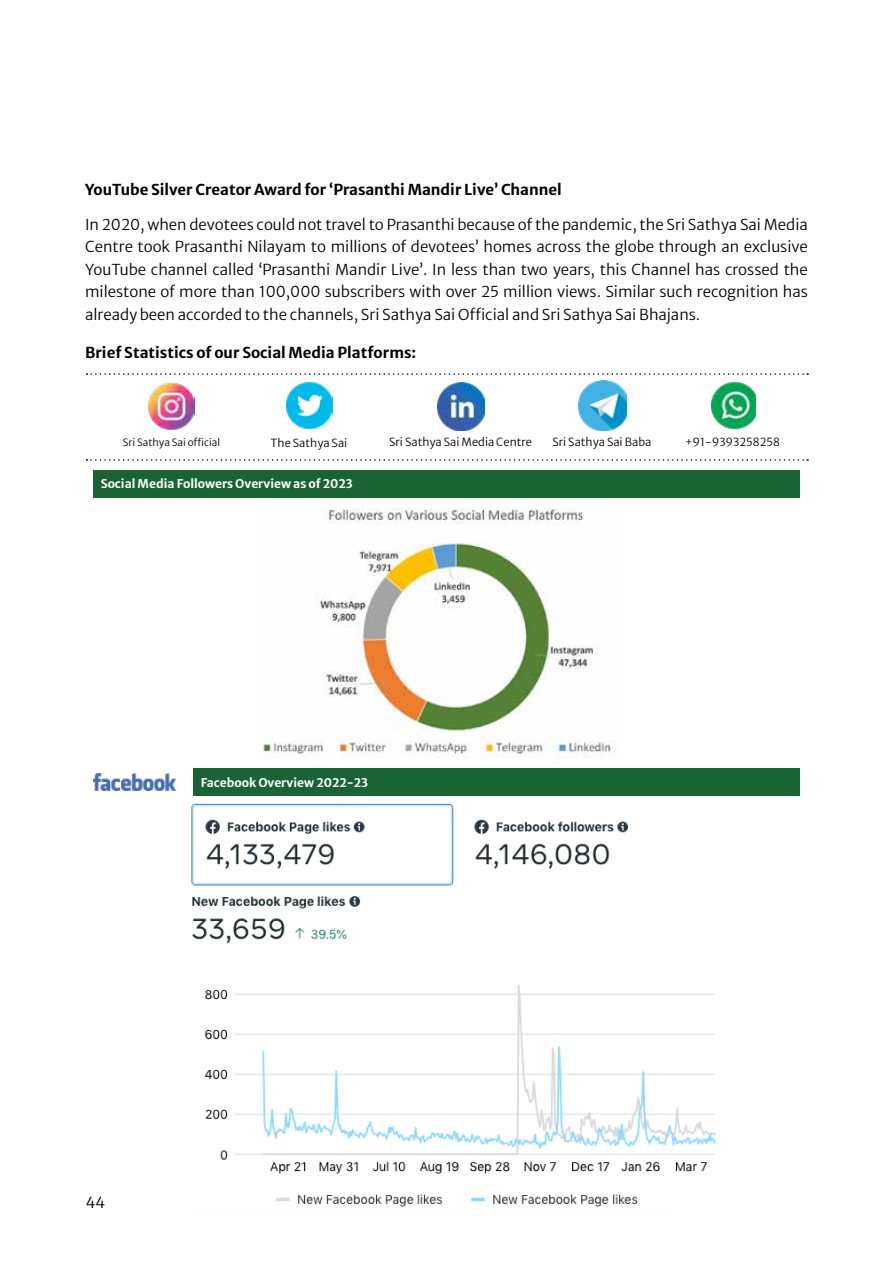
<style>
.page{position:relative;width:893px;height:1263px;background:#fff}
.page>*{position:absolute;margin:0;border:0;box-sizing:border-box;transform-origin:0 0}
.t1{font:15px/22.5px "Merriweather Sans";color:#000;text-align:justify}
.t2{font:700 15px "Merriweather Sans";color:#000}
.t3{font:700 12px "Merriweather Sans";color:#fff}
.t4{font:11.1px "Merriweather Sans";color:#000}
.t5{font:10.05px "Merriweather Sans";color:#000}
</style>
<div class="page">
<div style="left:193px;top:768px;width:607px;height:28px;background:#196432"></div>
<img style="left:93px;top:773px;width:83px;height:17px">
<div style="left:93px;top:470px;width:707px;height:27px;background:#196432"></div>
<img style="left:149px;top:382px;width:46px;height:48px">
<img style="left:286px;top:381px;width:46px;height:49px">
<img style="left:711px;top:381px;width:45px;height:49px">
<img style="left:579px;top:381px;width:47px;height:49px">
<img style="left:438px;top:383px;width:46px;height:47px">
<svg style="left:87px;top:373px;width:721px;height:2px"></svg>
<svg style="left:87px;top:459px;width:721px;height:2px"></svg>
<img style="left:262px;top:509px;width:353px;height:253px">
<img style="left:191px;top:803px;width:525px;height:404px">
<p class="t2" style="left:85px;top:176px;width:478px">YouTube Silver Creator Award for ‘Prasanthi Mandir Live’ Channel</p>
<p class="t1" style="left:85px;top:211px;width:724px">In 2020, when devotees could not travel to Prasanthi because of the pandemic, the Sri Sathya Sai Media Centre took Prasanthi Nilayam to millions of devotees’ homes across the globe through an exclusive YouTube channel called ‘Prasanthi Mandir Live’. In less than two years, this Channel has crossed the milestone of more than 100,000 subscribers with over 25 million views. Similar such recognition has already been accorded to the channels, Sri Sathya Sai Official and Sri Sathya Sai Bhajans.</p>
<p class="t2" style="left:85px;top:340px;width:333px">Brief Statistics of our Social Media Platforms:</p>
<p class="t5" style="left:123px;top:433px;width:99px">Sri Sathya Sai official</p>
<p class="t4" style="left:271px;top:433px;width:78px">The Sathya Sai</p>
<p class="t4" style="left:389px;top:433px;width:144px">Sri Sathya Sai Media Centre</p>
<p class="t4" style="left:552px;top:433px;width:100px">Sri Sathya Sai Baba</p>
<p class="t4" style="left:685px;top:433px;width:96px">+91-9393258258</p>
<p class="t3" style="left:101px;top:473px;width:254px">Social Media Followers Overview as of 2023</p>
<p class="t3" style="left:201px;top:772px;width:169px">Facebook Overview 2022-23</p>
<p class="t1" style="left:86px;top:1190px;width:21px">44</p>
</div>
